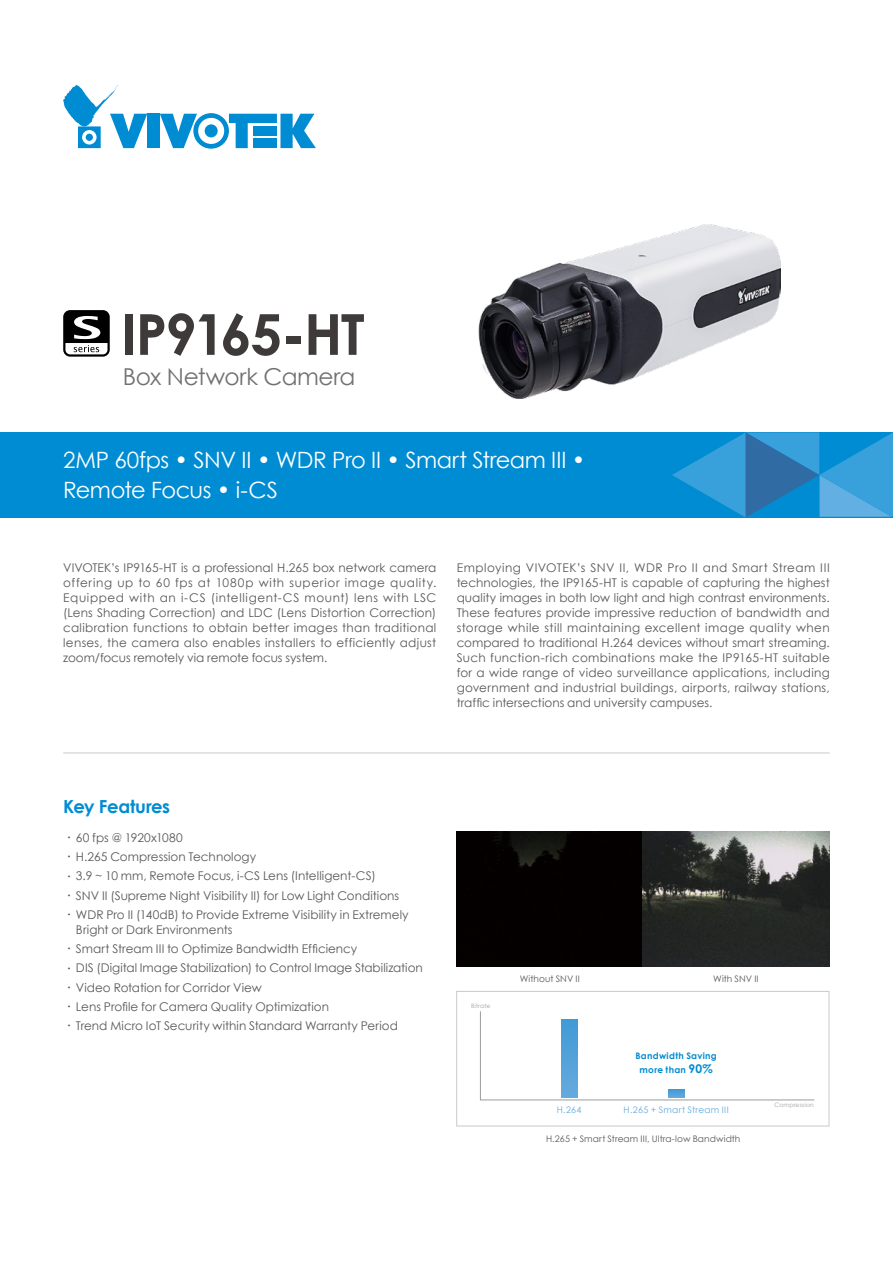
<style>
.page{position:relative;width:893px;height:1263px;background:#fff}
.page>*{position:absolute;margin:0;border:0;box-sizing:border-box;transform-origin:0 0}
.t1{font:700 56.55px "Century Gothic";letter-spacing:-.035em;color:#3e3a39}
.t2{font:23.25px "Century Gothic";letter-spacing:-.015em;color:#727171}
.t3{font:22.5px/30px "Century Gothic";letter-spacing:-.02em;color:#fff}
.t4{font:700 18px "Century Gothic";letter-spacing:-.02em;color:#008cd3}
.t5{font:12px/15px "Century Gothic";color:#595757;text-align:justify}
.t6{font:9px "Century Gothic";letter-spacing:.01em;color:#595757}
.t7{font:700 9px/13.5px "Century Gothic";letter-spacing:.03em;color:#008cd3;text-align:center}
.t8{font:9px "Century Gothic";letter-spacing:.035em;color:#65aadd}
.t9{font:6px "Century Gothic";letter-spacing:.03em;color:#9fa0a0}
.s1{font-family:"Adobe Ming Std";font-weight:300}
.s2{font-size:12px}
</style>
<div class="page">
<div style="left:0;top:432px;width:893px;height:85px;background:#008cd3"></div>
<svg style="left:672px;top:432px;width:221px;height:85px"></svg>
<img style="left:478px;top:225px;width:302px;height:174px">
<hr style="left:63px;top:752px;width:767px;height:1px;background:#c9caca">
<div style="left:147px;top:114px;width:13px;height:34px;background:#008cd3"></div>
<svg style="left:160px;top:113px;width:156px;height:36px"></svg>
<svg style="left:63px;top:85px;width:84px;height:63px"></svg>
<div style="left:86px;top:134px;width:7px;height:7px;background:#008cd3;border-radius:50%"></div>
<div style="left:457px;top:831px;width:186px;height:135px;background:#040000"></div>
<svg style="left:643px;top:831px;width:186px;height:135px;background:#3f413e"></svg>
<svg style="left:480px;top:1011px;width:335px;height:90px"></svg>
<div style="left:561px;top:1019px;width:16px;height:78px;background:linear-gradient(to bottom,#419ad6,#65a9dd)"></div>
<svg style="left:668px;top:1089px;width:16px;height:8px"></svg>
<div style="left:456px;top:991px;width:373px;height:135px;border:1px solid #c9caca"></div>
<svg style="left:63px;top:310px;width:47px;height:47px"></svg>
<h1 class="t1" style="left:121px;top:291px;width:245px">IP9165-HT</h1>
<h2 class="t2" style="left:123px;top:361px;width:234px">Box Network Camera</h2>
<h3 class="t3" style="left:63px;top:445px;width:524px">2MP 60fps • SNV II • WDR Pro II • Smart Stream III •<br>Remote Focus • i-CS</h3>
<p class="t5" style="left:63px;top:560px;width:375px">VIVOTEK’s IP9165-HT is a professional H.265 box network camera offering up to 60 fps at 1080p with superior image quality.<br>Equipped with an i-CS (intelligent-CS mount) lens with LSC (Lens Shading Correction) and LDC (Lens Distortion Correction) calibration functions to obtain better images than traditional lenses, the camera also enables installers to efficiently adjust zoom/focus remotely via remote focus system.</p>
<p class="t5" style="left:457px;top:560px;width:375px">Employing VIVOTEK’s SNV II, WDR Pro II and Smart Stream III technologies, the IP9165-HT is capable of capturing the highest quality images in both low light and high contrast environments.<br>These features provide impressive reduction of bandwidth and storage while still maintaining excellent image quality when compared to traditional H.264 devices without smart streaming.<br>Such function-rich combinations make the IP9165-HT suitable for a wide range of video surveillance applications, including government and industrial buildings, airports, railway stations, traffic intersections and university campuses.</p>
<h3 class="t4" style="left:63px;top:793px;width:109px">Key Features</h3>
<p class="t5" style="left:63px;top:830px;width:121px"><span class="s1">•</span> 60 fps @ 1920x1080</p>
<p class="t5" style="left:63px;top:849px;width:194px"><span class="s1">•</span> H.265 Compression Technology</p>
<p class="t5" style="left:63px;top:868px;width:314px"><span class="s1">•</span> 3.9 ~ 10 mm, Remote Focus, i-CS Lens (Intelligent-CS)</p>
<p class="t5" style="left:63px;top:887px;width:338px"><span class="s1">•</span> SNV II (Supreme Night Visibility II) for Low Light Conditions</p>
<p class="t5" style="left:76px;top:907px;width:334px;text-indent:-13px"><span class="s1">•</span> WDR Pro II (140dB) to Provide Extreme Visibility in Extremely<br>Bright or Dark Environments</p>
<p class="t5" style="left:63px;top:941px;width:296px"><span class="s1">•</span> Smart Stream III to Optimize Bandwidth Efficiency</p>
<p class="t5" style="left:63px;top:960px;width:361px"><span class="s1">•</span> DIS (Digital Image Stabilization) to Control Image Stabilization</p>
<p class="t5" style="left:63px;top:979px;width:200px"><span class="s1">•</span> Video Rotation for Corridor View</p>
<p class="t5" style="left:63px;top:999px;width:267px"><span class="s1">•</span> Lens Profile for Camera Quality Optimization</p>
<p class="t5" style="left:63px;top:1018px;width:336px"><span class="s1">•</span> Trend Micro IoT Security within Standard Warranty Period</p>
<p class="t9" style="left:471px;top:1002px;width:21px">Bitrate</p>
<p class="t6" style="left:520px;top:972px;width:62px">Without SNV II</p>
<p class="t6" style="left:713px;top:972px;width:47px">With SNV II</p>
<p class="t7" style="left:635px;top:1049px;width:83px">Bandwidth Saving more than <span class="s2">90%</span></p>
<p class="t8" style="left:557px;top:1103px;width:26px">H.264</p>
<p class="t8" style="left:624px;top:1103px;width:107px">H.265 + Smart Stream III</p>
<p class="t6" style="left:546px;top:1132px;width:196px">H.265 + Smart Stream III, Ultra-low Bandwidth</p>
<p class="t9" style="left:774px;top:1101px;width:41px">Compression</p>
</div>
